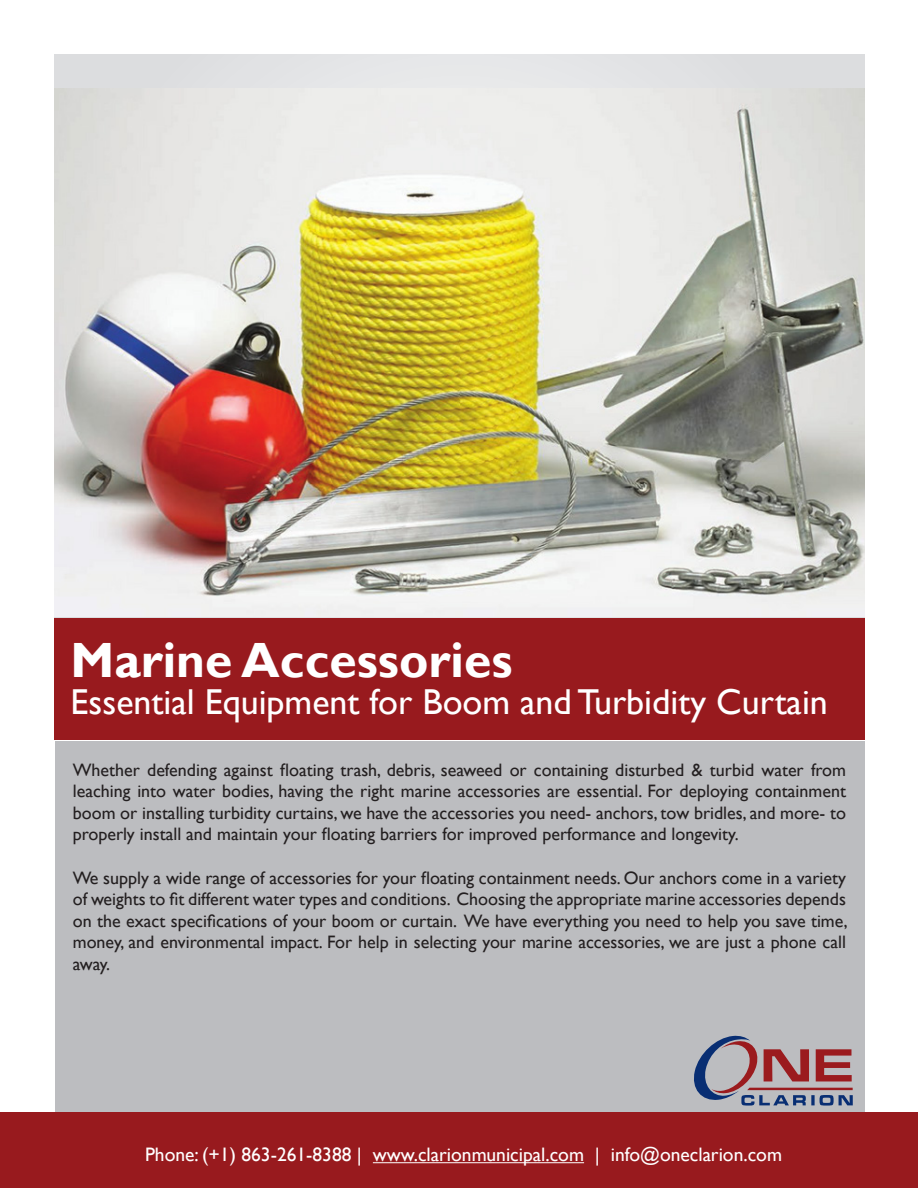
<style>
.page{position:relative;width:918px;height:1188px;background:#fff}
.page>*{position:absolute;margin:0;border:0;box-sizing:border-box;transform-origin:0 0}
.t1{font:700 49.5px "Gill Sans";color:#fff}
.t2{font:36px "Gill Sans";color:#fff}
.t3{font:19.5px "Gill Sans";color:#fff}
.t4{font:18px/21.6px "Gill Sans";color:#231f20;text-align:justify}
</style>
<div class="page">
<div style="left:55px;top:741px;width:809px;height:371px;background:#bcbdc0"></div>
<div style="left:54px;top:617px;width:811px;height:123px;background:#981a1e"></div>
<div style="left:0;top:1112px;width:918px;height:76px;background:#981a1e"></div>
<hr style="left:373px;top:1162px;width:211px;height:1px;background:#fff">
<svg style="left:694px;top:1036px;width:159px;height:70px"></svg>
<div style="left:55px;top:54px;width:810px;height:563px;background:#e1e2e4"></div>
<img style="left:55px;top:89px;width:810px;height:528px">
<p class="t1" style="left:71px;top:631px;width:443px">Marine Accessories</p>
<p class="t2" style="left:71px;top:681px;width:759px">Essential Equipment for Boom and Turbidity Curtain</p>
<p class="t4" style="left:73px;top:759px;width:775px">Whether defending against floating trash, debris, seaweed or containing disturbed &amp; turbid water from leaching into water bodies, having the right marine accessories are essential. For deploying containment boom or installing turbidity curtains, we have the accessories you need- anchors, tow bridles, and more- to properly install and maintain your floating barriers for improved performance and longevity.</p>
<p class="t4" style="left:73px;top:867px;width:776px">We supply a wide range of accessories for your floating containment needs. Our anchors come in a variety of weights to fit different water types and conditions. Choosing the appropriate marine accessories depends on the exact specifications of your boom or curtain. We have everything you need to help you save time, money, and environmental impact. For help in selecting your marine accessories, we are just a phone call away.</p>
<p class="t3" style="left:145px;top:1143px;width:639px">Phone: (+1) 863-261-8388 | www.clarionmunicipal.com | info@oneclarion.com</p>
</div>
